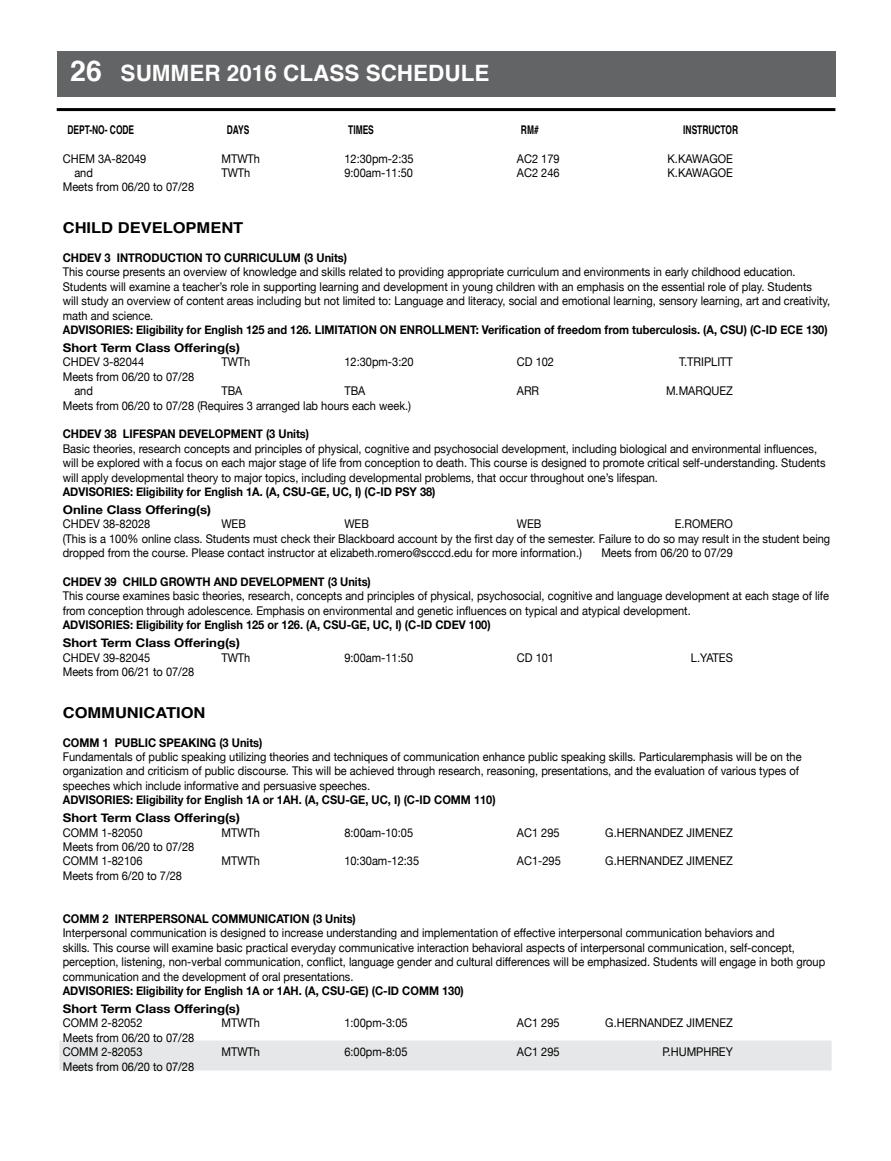
<style>
.page{position:relative;width:891px;height:1161px;background:#fff}
.page>*{position:absolute;margin:0;border:0;box-sizing:border-box;transform-origin:0 0}
.t1{font:700 22.5px "Helvetica";color:#fff}
.t2{font:700 15px "Helvetica";color:#000;scale:1.1 1}
.t3{font:12px/14.4px "Helvetica Neue";color:#000;scale:.92 1}
.t4{font:700 12px/18px "Helvetica Neue";color:#000;scale:.92 1}
.t5{font:700 12px "Helvetica";color:#000;scale:.7 1}
.s1{font-size:28.5px}
</style>
<div class="page">
<hr style="left:57px;top:108px;width:778px;height:3px;background:#000">
<div style="left:57px;top:51px;width:778px;height:46px;background:#636466"></div>
<div style="left:59px;top:1041px;width:773px;height:15px;background:#e6e7e8"></div>
<div style="left:59px;top:1055px;width:773px;height:16px;background:#e6e7e8"></div>
<h1 class="t1" style="left:70px;top:55px;width:421px"><span class="s1">26</span> SUMMER 2016 CLASS SCHEDULE</h1>
<p class="t5" style="left:68px;top:120px;width:97px">DEPT-NO- CODE</p>
<p class="t5" style="left:227px;top:120px;width:34px">DAYS</p>
<p class="t5" style="left:348px;top:120px;width:38px">TIMES</p>
<p class="t5" style="left:521px;top:120px;width:27px">RM#</p>
<p class="t5" style="left:683px;top:120px;width:80px">INSTRUCTOR</p>
<p class="t3" style="left:63px;top:151px;width:92px">CHEM 3A-82049</p>
<p class="t3" style="left:221px;top:151px;width:44px">MTWTh</p>
<p class="t3" style="left:344px;top:151px;width:77px">12:30pm-2:35</p>
<p class="t3" style="left:517px;top:151px;width:48px">AC2 179</p>
<p class="t3" style="left:668px;top:151px;width:72px">K.KAWAGOE</p>
<p class="t3" style="left:74px;top:165px;width:22px">and</p>
<p class="t3" style="left:221px;top:165px;width:33px">TWTh</p>
<p class="t3" style="left:344px;top:165px;width:76px">9:00am-11:50</p>
<p class="t3" style="left:517px;top:165px;width:48px">AC2 246</p>
<p class="t3" style="left:668px;top:165px;width:72px">K.KAWAGOE</p>
<p class="t3" style="left:63px;top:180px;width:144px">Meets from 06/20 to 07/28</p>
<p class="t2" style="left:63px;top:216px;width:166px">CHILD DEVELOPMENT</p>
<p class="t4" style="left:63px;top:248px;width:311px">CHDEV 3 INTRODUCTION TO CURRICULUM (3 Units)</p>
<p class="t3" style="left:63px;top:265px;width:836px">This course presents an overview of knowledge and skills related to providing appropriate curriculum and environments in early childhood education.<br>Students will examine a teacher’s role in supporting learning and development in young children with an emphasis on the essential role of play. Students will study an overview of content areas including but not limited to: Language and literacy, social and emotional learning, sensory learning, art and creativity, math and science.</p>
<p class="t4" style="left:63px;top:320px;width:833px">ADVISORIES: Eligibility for English 125 and 126. LIMITATION ON ENROLLMENT: Verification of freedom from tuberculosis. (A, CSU) (C-ID ECE 130)<br>Short Term Class Offering(s)</p>
<p class="t3" style="left:63px;top:355px;width:90px">CHDEV 3-82044</p>
<p class="t3" style="left:221px;top:355px;width:33px">TWTh</p>
<p class="t3" style="left:344px;top:355px;width:77px">12:30pm-3:20</p>
<p class="t3" style="left:517px;top:355px;width:42px">CD 102</p>
<p class="t3" style="left:679px;top:355px;width:60px">T.TRIPLITT</p>
<p class="t3" style="left:74px;top:369px;width:132px;text-indent:-12px">Meets from 06/20 to 07/28 and</p>
<p class="t3" style="left:221px;top:384px;width:24px">TBA</p>
<p class="t3" style="left:344px;top:384px;width:24px">TBA</p>
<p class="t3" style="left:517px;top:384px;width:26px">ARR</p>
<p class="t3" style="left:666px;top:384px;width:74px">M.MARQUEZ</p>
<p class="t3" style="left:63px;top:398px;width:380px">Meets from 06/20 to 07/28 (Requires 3 arranged lab hours each week.)</p>
<p class="t4" style="left:63px;top:425px;width:269px">CHDEV 38 LIFESPAN DEVELOPMENT (3 Units)</p>
<p class="t3" style="left:63px;top:441px;width:831px">Basic theories, research concepts and principles of physical, cognitive and psychosocial development, including biological and environmental influences, will be explored with a focus on each major stage of life from conception to death. This course is designed to promote critical self-understanding. Students will apply developmental theory to major topics, including developmental problems, that occur throughout one’s lifespan.</p>
<p class="t4" style="left:63px;top:482px;width:407px">ADVISORIES: Eligibility for English 1A. (A, CSU-GE, UC, I) (C-ID PSY 38)<br>Online Class Offering(s)</p>
<p class="t3" style="left:63px;top:517px;width:97px">CHDEV 38-82028</p>
<p class="t3" style="left:221px;top:517px;width:28px">WEB</p>
<p class="t3" style="left:344px;top:517px;width:28px">WEB</p>
<p class="t3" style="left:517px;top:517px;width:28px">WEB</p>
<p class="t3" style="left:63px;top:517px;width:836px;text-indent:612px">E.ROMERO<br>(This is a 100% online class. Students must check their Blackboard account by the first day of the semester. Failure to do so may result in the student being dropped from the course. Please contact instructor at elizabeth.romero@scccd.edu for more information.)</p>
<p class="t3" style="left:601px;top:546px;width:144px">Meets from 06/20 to 07/29</p>
<p class="t4" style="left:63px;top:572px;width:336px">CHDEV 39 CHILD GROWTH AND DEVELOPMENT (3 Units)</p>
<p class="t3" style="left:63px;top:589px;width:835px">This course examines basic theories, research, concepts and principles of physical, psychosocial, cognitive and language development at each stage of life from conception through adolescence. Emphasis on environmental and genetic influences on typical and atypical development.</p>
<p class="t4" style="left:63px;top:616px;width:467px">ADVISORIES: Eligibility for English 125 or 126. (A, CSU-GE, UC, I) (C-ID CDEV 100)<br>Short Term Class Offering(s)</p>
<p class="t3" style="left:63px;top:650px;width:97px">CHDEV 39-82045</p>
<p class="t3" style="left:221px;top:650px;width:33px">TWTh</p>
<p class="t3" style="left:344px;top:650px;width:76px">9:00am-11:50</p>
<p class="t3" style="left:517px;top:650px;width:42px">CD 101</p>
<p class="t3" style="left:691px;top:650px;width:47px">L.YATES</p>
<p class="t3" style="left:63px;top:664px;width:144px">Meets from 06/21 to 07/28</p>
<p class="t2" style="left:63px;top:700px;width:131px">COMMUNICATION</p>
<p class="t4" style="left:63px;top:733px;width:219px">COMM 1 PUBLIC SPEAKING (3 Units)</p>
<p class="t3" style="left:63px;top:749px;width:805px">Fundamentals of public speaking utilizing theories and techniques of communication enhance public speaking skills. Particularemphasis will be on the organization and criticism of public discourse. This will be achieved through research, reasoning, presentations, and the evaluation of various types of speeches which include informative and persuasive speeches.</p>
<p class="t4" style="left:63px;top:791px;width:472px">ADVISORIES: Eligibility for English 1A or 1AH. (A, CSU-GE, UC, I) (C-ID COMM 110)<br>Short Term Class Offering(s)</p>
<p class="t3" style="left:63px;top:825px;width:88px">COMM 1-82050</p>
<p class="t3" style="left:221px;top:825px;width:44px">MTWTh</p>
<p class="t3" style="left:344px;top:825px;width:76px">8:00am-10:05</p>
<p class="t3" style="left:517px;top:825px;width:48px">AC1 295</p>
<p class="t3" style="left:605px;top:825px;width:140px">G.HERNANDEZ JIMENEZ</p>
<p class="t3" style="left:63px;top:839px;width:144px">Meets from 06/20 to 07/28<br>COMM 1-82106</p>
<p class="t3" style="left:221px;top:854px;width:44px">MTWTh</p>
<p class="t3" style="left:344px;top:854px;width:83px">10:30am-12:35</p>
<p class="t3" style="left:517px;top:854px;width:49px">AC1-295</p>
<p class="t3" style="left:605px;top:854px;width:140px">G.HERNANDEZ JIMENEZ</p>
<p class="t3" style="left:63px;top:868px;width:131px">Meets from 6/20 to 7/28</p>
<p class="t4" style="left:63px;top:909px;width:320px">COMM 2 INTERPERSONAL COMMUNICATION (3 Units)</p>
<p class="t3" style="left:63px;top:926px;width:830px">Interpersonal communication is designed to increase understanding and implementation of effective interpersonal communication behaviors and<br>skills. This course will examine basic practical everyday communicative interaction behavioral aspects of interpersonal communication, self-concept, perception, listening, non-verbal communication, conflict, language gender and cultural differences will be emphasized. Students will engage in both group communication and the development of oral presentations.</p>
<p class="t4" style="left:63px;top:981px;width:437px">ADVISORIES: Eligibility for English 1A or 1AH. (A, CSU-GE) (C-ID COMM 130)<br>Short Term Class Offering(s)</p>
<p class="t3" style="left:63px;top:1016px;width:88px">COMM 2-82052</p>
<p class="t3" style="left:221px;top:1016px;width:44px">MTWTh</p>
<p class="t3" style="left:344px;top:1016px;width:70px">1:00pm-3:05</p>
<p class="t3" style="left:517px;top:1016px;width:48px">AC1 295</p>
<p class="t3" style="left:605px;top:1016px;width:140px">G.HERNANDEZ JIMENEZ</p>
<p class="t3" style="left:63px;top:1030px;width:144px">Meets from 06/20 to 07/28<br>COMM 2-82053</p>
<p class="t3" style="left:221px;top:1044px;width:44px">MTWTh</p>
<p class="t3" style="left:344px;top:1044px;width:70px">6:00pm-8:05</p>
<p class="t3" style="left:517px;top:1044px;width:48px">AC1 295</p>
<p class="t3" style="left:662px;top:1044px;width:78px">P.HUMPHREY</p>
<p class="t3" style="left:63px;top:1059px;width:144px">Meets from 06/20 to 07/28</p>
</div>
